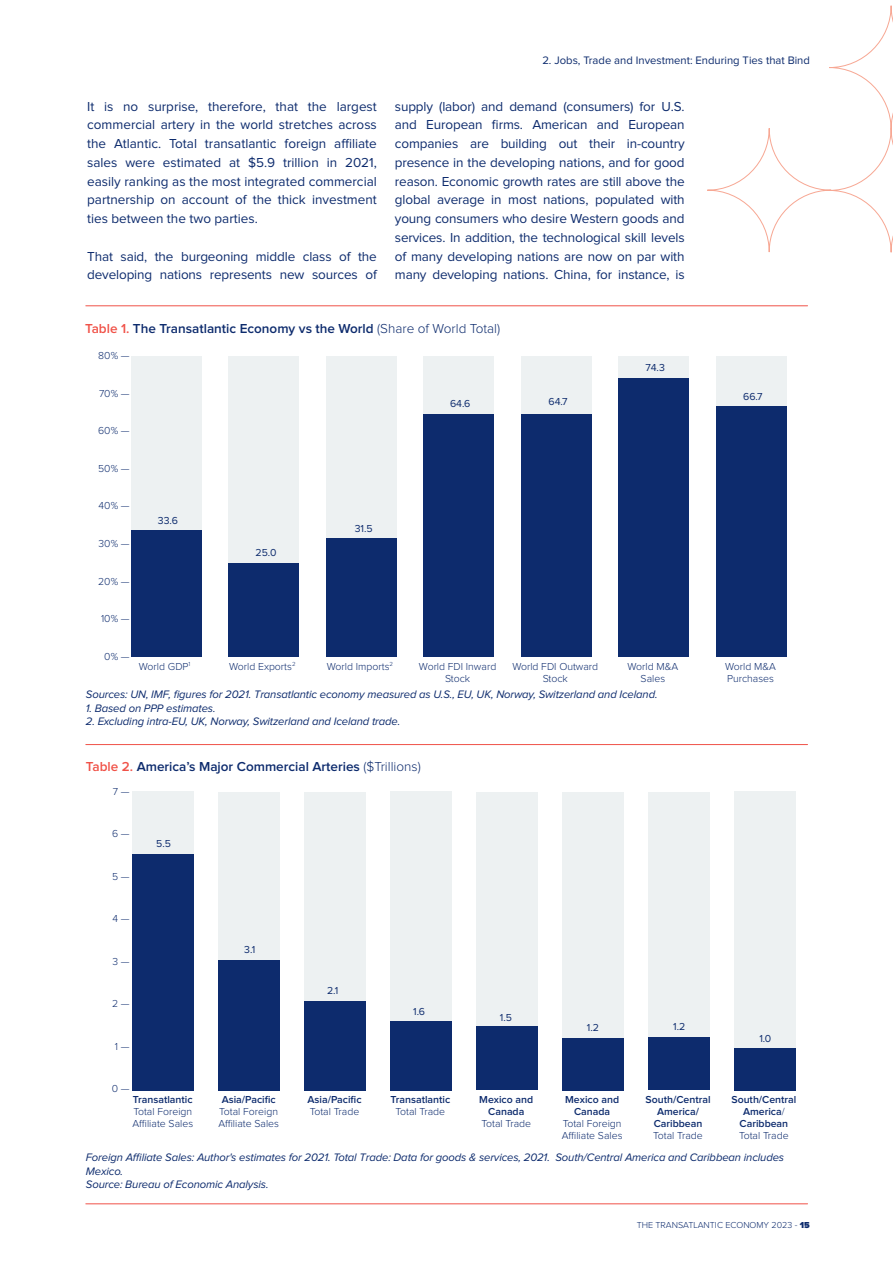
<style>
.page{position:relative;width:893px;height:1263px;background:#fff}
.page>*{position:absolute;margin:0;border:0;box-sizing:border-box;transform-origin:0 0}
.t1{font:13.5px/18.8px "Proxima Nova";letter-spacing:-.01em;color:#0d2b6d;text-align:justify}
.t2{font:600 13.5px "Proxima Nova";color:#0d2b6d}
.t3{font:italic 11.25px/13.5px "Proxima Nova";letter-spacing:-.01em;color:#0d2b6d}
.t4{font:11.25px "Proxima Nova";color:#0d2b6d}
.t5{font:300 10.5px/12px "Proxima Nova";color:#0d2b6d}
.t6{font:600 10.5px/12px "Proxima Nova";color:#0d2b6d;text-align:center}
.t7{font:10.5px "Proxima Nova";color:#0d2b6d}
.t8{font:300 9px "Proxima Nova";color:#0d2b6d}
.s1{color:#f05248}
.s2{font-weight:300}
.s3{font-weight:900}
</style>
<div class="page">
<div style="left:132px;top:792px;width:62px;height:62px;background:#edf1f2"></div>
<div style="left:218px;top:792px;width:62px;height:168px;background:#edf1f2"></div>
<div style="left:304px;top:792px;width:62px;height:209px;background:#edf1f2"></div>
<div style="left:390px;top:792px;width:62px;height:229px;background:#edf1f2"></div>
<div style="left:476px;top:792px;width:62px;height:235px;background:#edf1f2"></div>
<div style="left:562px;top:792px;width:62px;height:246px;background:#edf1f2"></div>
<div style="left:648px;top:792px;width:62px;height:245px;background:#edf1f2"></div>
<div style="left:734px;top:792px;width:62px;height:256px;background:#edf1f2"></div>
<div style="left:132px;top:854px;width:62px;height:236px;background:#0d2b6d"></div>
<div style="left:218px;top:960px;width:62px;height:130px;background:#0d2b6d"></div>
<div style="left:304px;top:1001px;width:62px;height:89px;background:#0d2b6d"></div>
<div style="left:390px;top:1021px;width:62px;height:69px;background:#0d2b6d"></div>
<div style="left:476px;top:1027px;width:62px;height:63px;background:#0d2b6d"></div>
<div style="left:562px;top:1038px;width:62px;height:52px;background:#0d2b6d"></div>
<div style="left:648px;top:1037px;width:62px;height:53px;background:#0d2b6d"></div>
<div style="left:734px;top:1048px;width:62px;height:42px;background:#0d2b6d"></div>
<div style="left:131px;top:356px;width:70px;height:301px;background:#edf1f2"></div>
<div style="left:229px;top:356px;width:70px;height:301px;background:#edf1f2"></div>
<div style="left:326px;top:356px;width:70px;height:194px;background:#edf1f2"></div>
<div style="left:424px;top:356px;width:70px;height:243px;background:#edf1f2"></div>
<div style="left:521px;top:356px;width:70px;height:243px;background:#edf1f2"></div>
<div style="left:619px;top:356px;width:70px;height:279px;background:#edf1f2"></div>
<div style="left:716px;top:356px;width:70px;height:250px;background:#edf1f2"></div>
<div style="left:131px;top:531px;width:70px;height:126px;background:#0d2b6d"></div>
<div style="left:229px;top:563px;width:70px;height:94px;background:#0d2b6d"></div>
<div style="left:326px;top:539px;width:70px;height:118px;background:#0d2b6d"></div>
<div style="left:424px;top:414px;width:70px;height:243px;background:#0d2b6d"></div>
<div style="left:521px;top:414px;width:70px;height:243px;background:#0d2b6d"></div>
<div style="left:619px;top:378px;width:70px;height:279px;background:#0d2b6d"></div>
<div style="left:716px;top:407px;width:70px;height:250px;background:#0d2b6d"></div>
<hr style="left:86px;top:305px;width:721px;height:1px;background:#f05248">
<hr style="left:86px;top:744px;width:721px;height:1px;background:#f05248">
<hr style="left:86px;top:1203px;width:721px;height:1px;background:#f05248">
<svg style="left:829px;top:5px;width:64px;height:248px"></svg>
<p class="t1" style="left:87px;top:97px;width:291px">It is no surprise, therefore, that the largest commercial artery in the world stretches across the Atlantic. Total transatlantic foreign affiliate sales were estimated at $5.9 trillion in 2021, easily ranking as the most integrated commercial partnership on account of the thick investment ties between the two parties.</p>
<p class="t1" style="left:87px;top:247px;width:291px">That said, the burgeoning middle class of the developing nations represents new sources of</p>
<p class="t4" style="left:542px;top:55px;width:269px">2. Jobs, Trade and Investment: Enduring Ties that Bind</p>
<p class="t1" style="left:395px;top:97px;width:291px">supply (labor) and demand (consumers) for U.S. and European firms. American and European companies are building out their in-country presence in the developing nations, and for good reason. Economic growth rates are still above the global average in most nations, populated with young consumers who desire Western goods and services. In addition, the technological skill levels of many developing nations are now on par with many developing nations. China, for instance, is</p>
<p class="t2" style="left:85px;top:322px;width:417px"><span class="s1">Table 1.</span> The Transatlantic Economy vs the World <span class="s2">(Share of World Total)</span></p>
<p class="t5" style="left:98px;top:350px;width:33px">80% —</p>
<p class="t5" style="left:99px;top:387px;width:32px">70% —</p>
<p class="t5" style="left:98px;top:425px;width:33px">60% —</p>
<p class="t5" style="left:98px;top:463px;width:33px">50% —</p>
<p class="t5" style="left:99px;top:500px;width:33px">40% —</p>
<p class="t5" style="left:99px;top:538px;width:33px">30% —</p>
<p class="t5" style="left:98px;top:575px;width:33px">20% —</p>
<p class="t5" style="left:101px;top:613px;width:30px">10% —</p>
<p class="t5" style="left:104px;top:651px;width:27px">0% —</p>
<p class="t7" style="left:158px;top:516px;width:22px">33.6</p>
<p class="t7" style="left:256px;top:548px;width:22px">25.0</p>
<p class="t7" style="left:355px;top:523px;width:20px">31.5</p>
<p class="t7" style="left:450px;top:399px;width:22px">64.6</p>
<p class="t7" style="left:548px;top:396px;width:21px">64.7</p>
<p class="t7" style="left:645px;top:362px;width:21px">74.3</p>
<p class="t7" style="left:743px;top:391px;width:21px">66.7</p>
<p class="t5" style="left:139px;top:660px;width:53px">World GDP<sup>1</sup></p>
<p class="t5" style="left:229px;top:660px;width:68px">World Exports<sup>2</sup></p>
<p class="t5" style="left:327px;top:660px;width:68px">World Imports<sup>2</sup></p>
<p class="t5" style="left:419px;top:660px;width:79px;text-align:center">World FDI Inward<br>Stock</p>
<p class="t5" style="left:512px;top:660px;width:87px;text-align:center">World FDI Outward<br>Stock</p>
<p class="t5" style="left:628px;top:660px;width:52px;text-align:center">World M&amp;A<br>Sales</p>
<p class="t5" style="left:725px;top:660px;width:52px">World M&amp;A<br>Purchases</p>
<p class="t3" style="left:86px;top:688px;width:573px">Sources: UN, IMF, figures for 2021. Transatlantic economy measured as U.S., EU, UK, Norway, Switzerland and Iceland.</p>
<p class="t3" style="left:86px;top:702px;width:131px">1. Based on PPP estimates.</p>
<p class="t3" style="left:86px;top:715px;width:316px">2. Excluding intra-EU, UK, Norway, Switzerland and Iceland trade.</p>
<p class="t2" style="left:86px;top:760px;width:336px"><span class="s1">Table 2.</span> America’s Major Commercial Arteries <span class="s2">($Trillions)</span></p>
<p class="t5" style="left:113px;top:786px;width:18px">7 —</p>
<p class="t5" style="left:112px;top:828px;width:19px">6 —</p>
<p class="t5" style="left:112px;top:871px;width:19px">5 —</p>
<p class="t5" style="left:113px;top:913px;width:19px">4 —</p>
<p class="t5" style="left:113px;top:956px;width:19px">3 —</p>
<p class="t5" style="left:112px;top:998px;width:19px">2 —</p>
<p class="t5" style="left:115px;top:1041px;width:16px">1 —</p>
<p class="t5" style="left:112px;top:1083px;width:19px">0 —</p>
<p class="t7" style="left:156px;top:839px;width:16px">5.5</p>
<p class="t6" style="left:133px;top:1094px;width:61px">Trans atlantic</p>
<p class="t5" style="left:133px;top:1106px;width:62px">Total Foreign<br>Affiliate Sales</p>
<p class="t7" style="left:244px;top:945px;width:13px">3.1</p>
<p class="t6" style="left:222px;top:1094px;width:56px">Asia/Pacific</p>
<p class="t5" style="left:218px;top:1106px;width:62px">Total Foreign<br>Affiliate Sales</p>
<p class="t7" style="left:327px;top:985px;width:13px">2.1</p>
<p class="t6" style="left:308px;top:1094px;width:56px">Asia/Pacific</p>
<p class="t5" style="left:310px;top:1106px;width:51px">Total Trade</p>
<p class="t7" style="left:413px;top:1006px;width:13px">1.6</p>
<p class="t6" style="left:391px;top:1094px;width:61px">Trans atlantic</p>
<p class="t5" style="left:396px;top:1106px;width:51px">Total Trade</p>
<p class="t7" style="left:500px;top:1012px;width:14px">1.5</p>
<p class="t6" style="left:479px;top:1094px;width:56px">Mexico and<br>Canada</p>
<p class="t5" style="left:481px;top:1118px;width:51px">Total Trade</p>
<p class="t7" style="left:587px;top:1023px;width:14px">1.2</p>
<p class="t7" style="left:673px;top:1022px;width:14px">1.2</p>
<p class="t6" style="left:565px;top:1094px;width:56px">Mexico and<br>Canada</p>
<p class="t5" style="left:562px;top:1118px;width:62px">Total Foreign<br>Affiliate Sales</p>
<p class="t6" style="left:646px;top:1094px;width:66px">South/Central<br>America/<br>Caribbean</p>
<p class="t5" style="left:653px;top:1130px;width:51px">Total Trade</p>
<p class="t7" style="left:759px;top:1033px;width:14px">1.0</p>
<p class="t6" style="left:731px;top:1094px;width:66px">South/Central<br>America<span class="s2">/<br></span>Caribbean</p>
<p class="t5" style="left:739px;top:1130px;width:51px">Total Trade</p>
<p class="t3" style="left:86px;top:1151px;width:700px">Foreign Affiliate Sales: Author's estimates for 2021. Total Trade: Data for goods &amp; services, 2021. South/Central America and Caribbean includes<br>Mexico.<br>Source: Bureau of Economic Analysis.</p>
<p class="t8" style="left:637px;top:1221px;width:175px">THE TRANSATLANTIC ECONOMY 2023 - <span class="s3">15</span></p>
</div>
